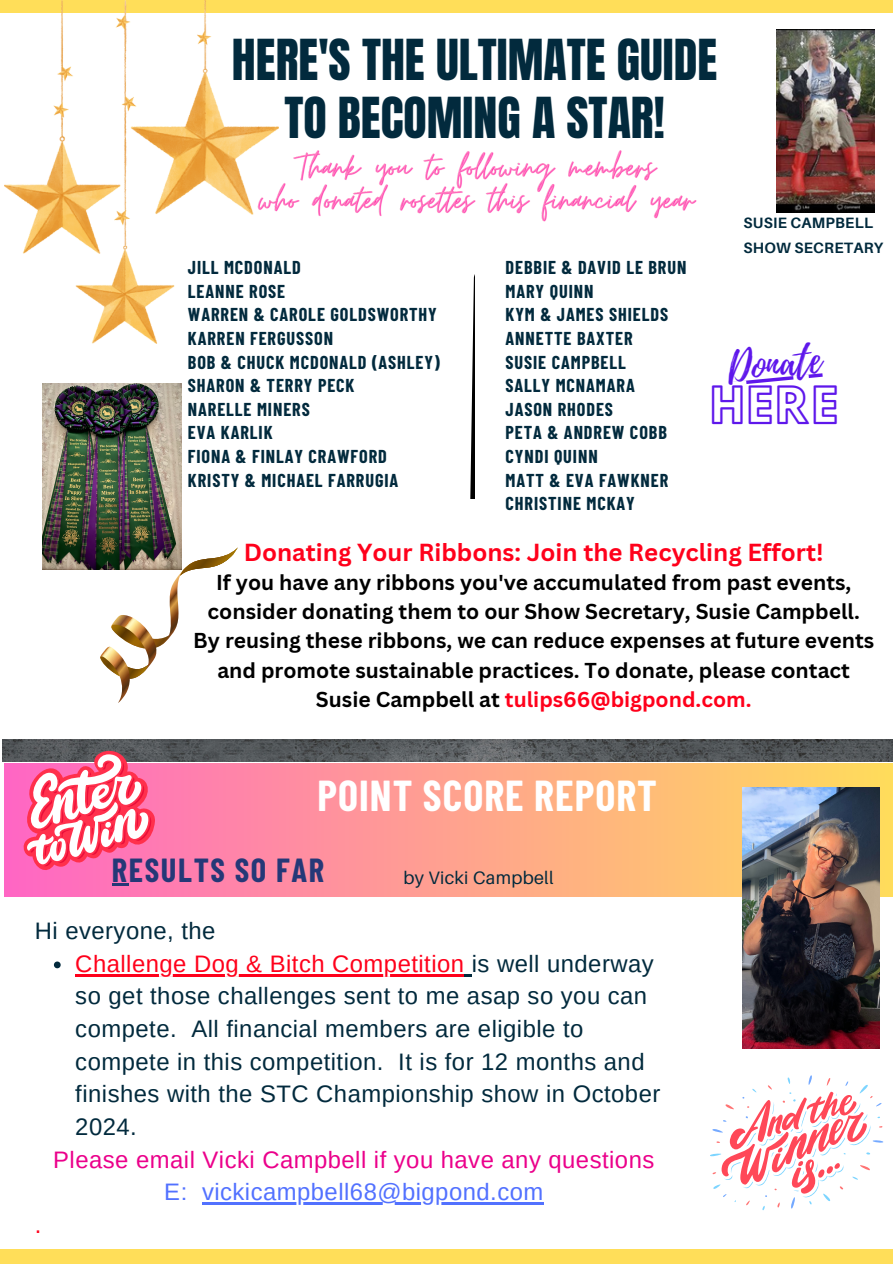
<style>
.page{position:relative;width:893px;height:1264px;background:#fff}
.page>*{position:absolute;margin:0;border:0;box-sizing:border-box;transform-origin:0 0}
.t1{font:48px/57.3px "Anton";color:#022a3d;text-align:center}
.t2{font:44.25px "Hussar Ekologiczne 1";color:#5e17eb}
.t3{font:700 42.3px "Barlow Condensed";letter-spacing:.025em;color:#fff}
.t4{font:39.3px "Playlist Script";color:#5e17eb}
.t5{font:700 32.55px "Barlow Condensed";letter-spacing:.05em;color:#253877}
.t6{font:700 24px "Canva Sans";color:#ff001b}
.t7{font:23.85px/32.7px "Arimo";letter-spacing:.02em;color:#022a3d}
.t8{font:23.85px "Arimo";letter-spacing:.02em;color:#eb008b}
.t9{font:23.85px "Arimo";letter-spacing:.02em;color:#5271ff}
.t10{font:23.85px "Arimo";color:#ff001b}
.t11{font:700 21px/29.2px "Canva Sans";color:#000;text-align:center}
.t12{font:700 18.15px/23.7px "Barlow Condensed";letter-spacing:.05em;color:#022a3d}
.t13{font:18px "Aileron";letter-spacing:.015em;color:#022a3d}
.t14{font:700 15px/24.8px "Aileron";letter-spacing:.015em;color:#022a3d}
.s1{color:#ff001b}
</style>
<div class="page">
<div style="left:0;top:0;width:892px;height:12px;background:#ffde59"></div>
<div style="left:0;top:1249px;width:892px;height:14px;background:#ffde59"></div>
<img style="left:776px;top:30px;width:98px;height:182px">
<img style="left:42px;top:384px;width:140px;height:185px">
<img style="left:3px;top:739px;width:889px;height:22px">
<svg style="left:470px;top:277px;width:4px;height:221px"></svg>
<div style="left:5px;top:763px;width:887px;height:133px;background:linear-gradient(to right,#ff66c4,#fedb5a)"></div>
<img style="left:742px;top:787px;width:137px;height:261px">
<img style="left:5px;top:1px;width:273px;height:343px">
<svg style="left:100px;top:546px;width:138px;height:157px"></svg>
<svg style="left:24px;top:750px;width:131px;height:121px"></svg>
<svg style="left:54px;top:961px;width:7px;height:7px"></svg>
<hr style="left:75px;top:973px;width:389px;height:3px;background:#ff001b">
<svg style="left:464px;top:974px;width:7px;height:2px"></svg>
<hr style="left:202px;top:1202px;width:341px;height:2px;background:#5271ff">
<svg style="left:710px;top:1075px;width:173px;height:135px"></svg>
<hr style="left:112px;top:883px;width:17px;height:3px;background:#253877">
<img style="left:256px;top:141px;width:441px;height:85px">
<svg style="left:732px;top:373px;width:90px;height:11px"></svg>
<h1 class="t1" style="left:232px;top:32px;width:487px">HERE'S THE ULTIMATE GUIDE<br>TO BECOMING A STAR!</h1>
<p class="t14" style="left:743px;top:210px;width:141px">SUSIE CAMPBELL<br>SHOW SECRETARY</p>
<p class="t12" style="left:188px;top:255px;width:253px">JILL MCDONALD<br>LEANNE ROSE<br>WARREN &amp; CAROLE GOLDSWORTHY<br>KARREN FERGUSSON<br>BOB &amp; CHUCK MCDONALD (ASHLEY)<br>SHARON &amp; TERRY PECK<br>NARELLE MINERS<br>EVA KARLIK<br>FIONA &amp; FINLAY CRAWFORD<br>KRISTY &amp; MICHAEL FARRUGIA</p>
<p class="t12" style="left:505px;top:255px;width:182px">DEBBIE &amp; DAVID LE BRUN<br>MARY QUINN<br>KYM &amp; JAMES SHIELDS<br>ANNETTE BAXTER<br>SUSIE CAMPBELL<br>SALLY MCNAMARA<br>JASON RHODES<br>PETA &amp; ANDREW COBB<br>CYNDI QUINN<br>MATT &amp; EVA FAWKNER<br>CHRISTINE MCKAY</p>
<h3 class="t4" style="left:724px;top:340px;width:96px;rotate:-5deg">Donate</h3>
<h2 class="t2" style="left:710px;top:387px;width:129px">HERE</h2>
<h3 class="t6" style="left:244px;top:535px;width:581px">Donating Your Ribbons: Join the Recycling Effort!</h3>
<p class="t11" style="left:193px;top:567px;width:682px">If you have any ribbons you've accumulated from past events, consider donating them to our Show Secretary, Susie Campbell.<br>By reusing these ribbons, we can reduce expenses at future events and promote sustainable practices. To donate, please contact Susie Campbell at <span class="s1">tulips66@bigpond.com.</span></p>
<h3 class="t3" style="left:317px;top:768px;width:341px">POINT SCORE REPORT</h3>
<h3 class="t5" style="left:112px;top:849px;width:214px">RESULTS SO FAR</h3>
<p class="t13" style="left:403px;top:866px;width:151px">by Vicki Campbell</p>
<p class="t7" style="left:75px;top:914px;width:586px;text-indent:-41px">Hi everyone, the<br><span class="s1">Challenge Dog &amp; Bitch Competition</span> is well underway so get those challenges sent to me asap so you can compete. All financial members are eligible to compete in this competition. It is for 12 months and finishes with the STC Championship show in October 2024.</p>
<h3 class="t8" style="left:53px;top:1145px;width:602px">Please email Vicki Campbell if you have any questions</h3>
<h3 class="t9" style="left:164px;top:1178px;width:380px">E: vickicampbell68@bigpond.com</h3>
<h3 class="t10" style="left:35px;top:1211px;width:8px">.</h3>
</div>
